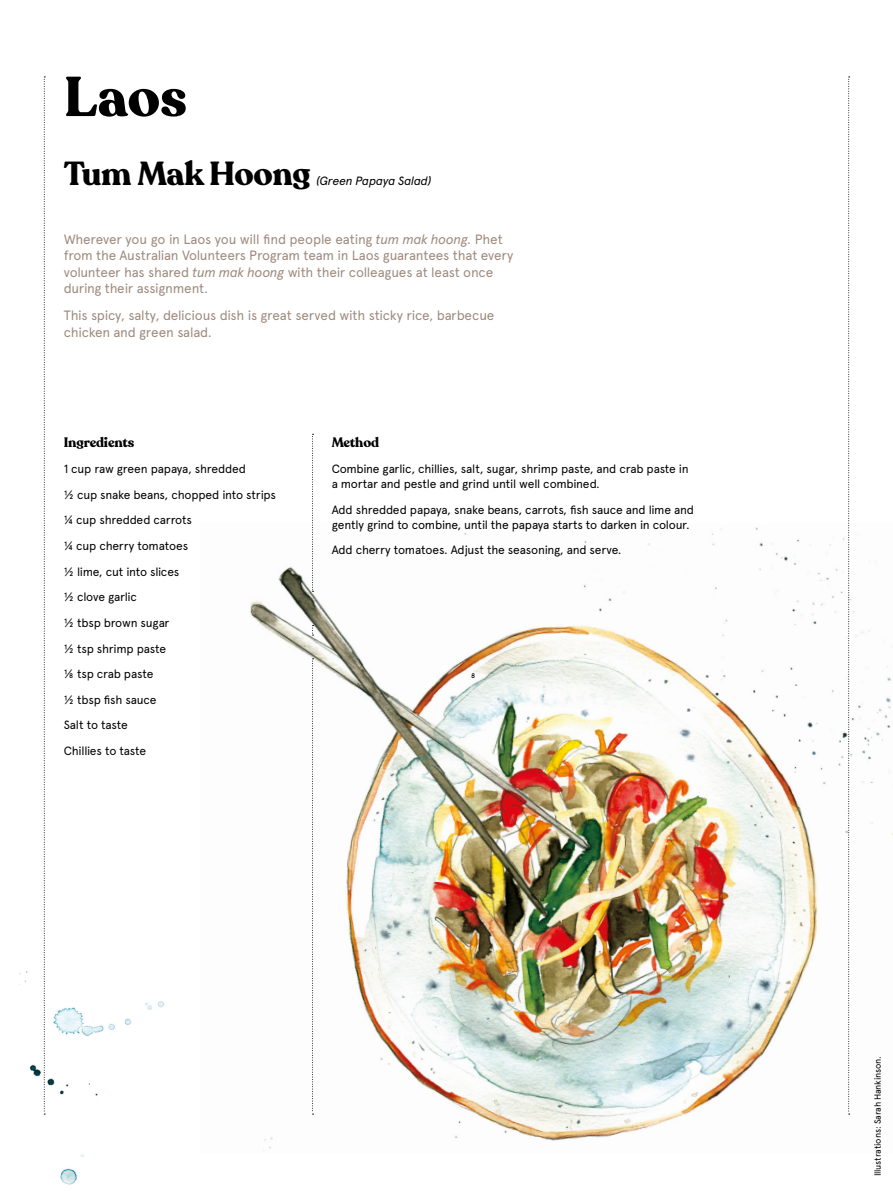
<style>
.page{position:relative;width:893px;height:1191px;background:#fff}
.page>*{position:absolute;margin:0;border:0;box-sizing:border-box;transform-origin:0 0}
.t1{font:700 55.5px "Recoleta";color:#000}
.t2{font:700 33px "Recoleta";letter-spacing:-.01em;color:#000}
.t3{font:13.5px/16.5px "Apercu";letter-spacing:-.02em;color:#9d8a7d}
.t4{font:700 13.5px "Recoleta";letter-spacing:-.01em;color:#000}
.t5{font:12px/25.7px "Apercu";letter-spacing:-.02em;color:#000}
.t6{font:italic 12px "Apercu";letter-spacing:-.015em;color:#000}
.t7{font:9px "Apercu";letter-spacing:-.02em;color:#000}
.t8{font:500 6.9px "Apercu";color:#000}
.s1{font-style:italic}
</style>
<div class="page">
<img style="left:250px;top:527px;width:643px;height:624px">
<img style="left:19px;top:964px;width:146px;height:221px">
<svg style="left:44px;top:77px;width:1px;height:1037px"></svg>
<svg style="left:848px;top:77px;width:2px;height:1037px"></svg>
<svg style="left:312px;top:434px;width:2px;height:158px"></svg>
<svg style="left:312px;top:625px;width:2px;height:10px"></svg>
<svg style="left:471px;top:673px;width:5px;height:6px"></svg>
<svg style="left:312px;top:658px;width:2px;height:456px"></svg>
<h1 class="t1" style="left:64px;top:62px;width:125px">Laos</h1>
<h2 class="t2" style="left:64px;top:153px;width:249px">Tum Mak Hoong</h2>
<p class="t6" style="left:317px;top:171px;width:116px">(Green Papaya Salad)</p>
<p class="t3" style="left:64px;top:230px;width:451px">Wherever you go in Laos you will find people eating <span class="s1">tum mak hoong.</span> Phet from the Australian Volunteers Program team in Laos guarantees that every volunteer has shared <span class="s1">tum mak hoong</span> with their colleagues at least once during their assignment.</p>
<p class="t3" style="left:64px;top:307px;width:432px">This spicy, salty, delicious dish is great served with sticky rice, barbecue chicken and green salad.</p>
<p class="t4" style="left:332px;top:434px;width:49px">Method</p>
<p class="t5" style="left:332px;top:461px;width:358px;line-height:15px">Combine garlic, chillies, salt, sugar, shrimp paste, and crab paste in a mortar and pestle and grind until well combined.</p>
<p class="t5" style="left:332px;top:502px;width:364px;line-height:15px">Add shredded papaya, snake beans, carrots, fish sauce and lime and gently grind to combine, until the papaya starts to darken in colour.</p>
<p class="t5" style="left:332px;top:537px;width:291px">Add cherry tomatoes. Adjust the seasoning, and serve.</p>
<p class="t4" style="left:64px;top:434px;width:72px">Ingredients</p>
<p class="t5" style="left:64px;top:456px;width:214px">1 cup raw green papaya, shredded<br>½ cup snake beans, chopped into strips ¼ cup shredded carrots<br>¼ cup cherry tomatoes<br>½ lime, cut into slices<br>½ clove garlic<br>½ tbsp brown sugar<br>½ tsp shrimp paste<br>½ tsp crab paste<br>½ tbsp fish sauce<br>Salt to taste<br>Chillies to taste</p>
<p class="t8" style="left:69px;top:671px;width:6px">8</p>
<p class="t8" style="left:471px;top:671px;width:6px">8</p>
<p class="t7" style="left:872px;top:1176px;width:121px;rotate:-90deg">Illustrations: Sarah Hankinson.</p>
</div>
